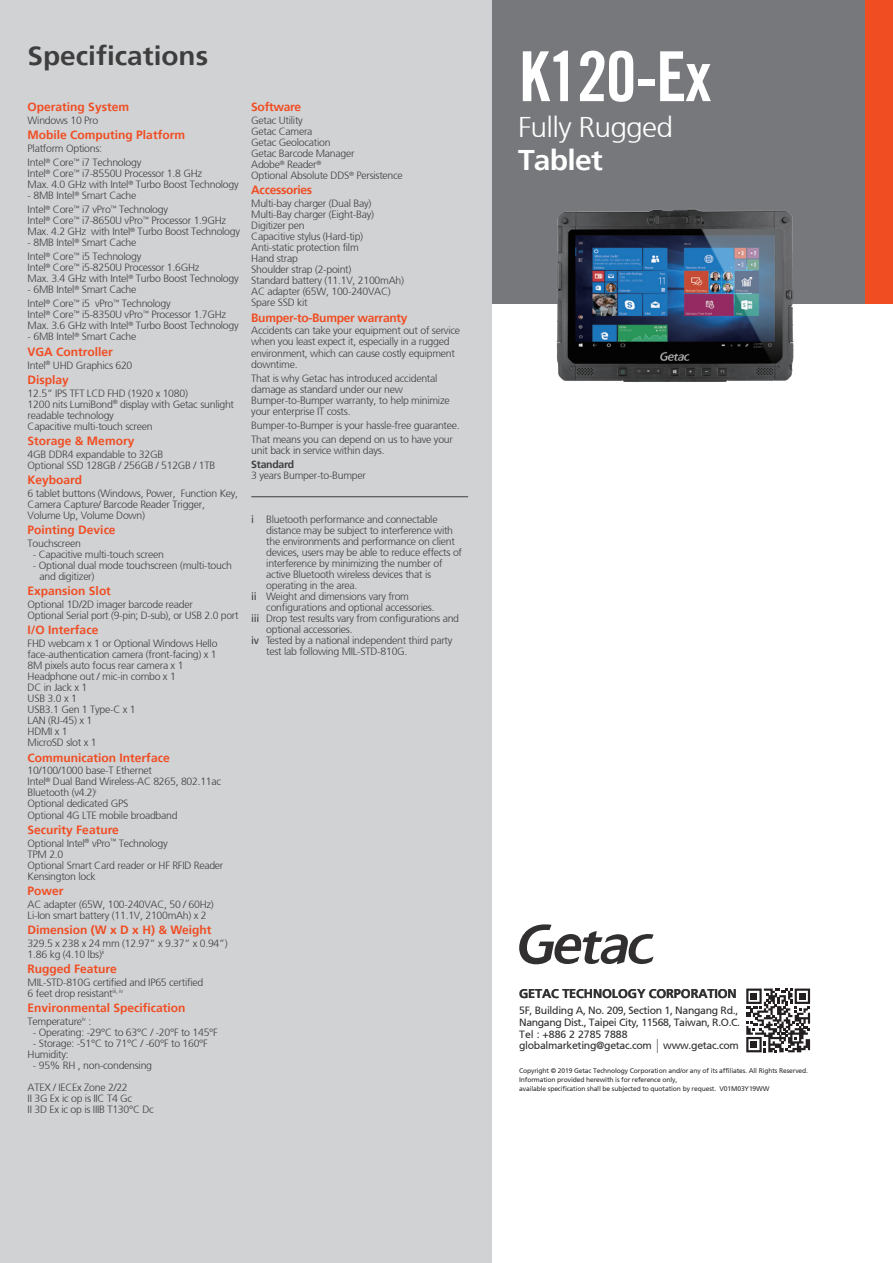
<style>
.page{position:relative;width:893px;height:1263px;background:#fff}
.page>*{position:absolute;margin:0;border:0;box-sizing:border-box;transform-origin:0 0}
.t1{font:700 condensed 69px "Trade Gothic No.20";letter-spacing:-.025em;color:#fff}
.t2{font:300 28.5px "Frutiger 45";letter-spacing:-.025em;color:#fff;scale:1.05 1}
.t3{font:700 28.5px "Frutiger 65";letter-spacing:-.025em;color:#fff;scale:1.05 1}
.t4{font:700 26.55px "Frutiger 65";color:#3e3e3f;scale:1.05 1}
.t5{font:700 12.75px "Frutiger 65";letter-spacing:-.01em;color:#312f30}
.t6{font:700 12px "Frutiger 65";color:#f04d22}
.t7{font:700 12px "Frutiger 65";letter-spacing:-.025em;color:#f04d22}
.t8{font:300 10.5px/11.1px "Frutiger 45";letter-spacing:-.025em;color:#3e3e3f}
.t9{font:10.5px/12px "Frutiger 55 Roman";letter-spacing:-.03em;color:#312f30}
.t10{font:700 10.5px "Frutiger 65";letter-spacing:-.025em;color:#3e3e3f}
.t11{font:6.75px/9px "Frutiger 55 Roman";letter-spacing:-.02em;color:#312f30}
.s1{font-family:"Frutiger 55 Roman";font-weight:400}
.s2{font-size:19.8px}
</style>
<div class="page">
<div style="left:492px;top:0;width:401px;height:303px;background:#76787b"></div>
<div style="left:865px;top:0;width:28px;height:303px;background:#f04d22"></div>
<div style="left:0;top:0;width:492px;height:1263px;background:#d1d2d4"></div>
<svg style="left:519px;top:924px;width:135px;height:40px"></svg>
<hr style="left:251px;top:496px;width:217px;height:1px;background:#3e3e3f">
<img style="left:546px;top:209px;width:261px;height:174px">
<svg style="left:746px;top:988px;width:64px;height:64px"></svg>
<h3 class="t4" style="left:28px;top:40px;width:173px">Specifications</h3>
<p class="t6" style="left:28px;top:100px;width:103px">Operating System</p>
<p class="t8" style="left:28px;top:115px;width:72px">Windows 10 Pro</p>
<p class="t6" style="left:28px;top:128px;width:159px">Mobile Computing Platform</p>
<p class="t8" style="left:28px;top:142px;width:115px;line-height:14px">Platform Options:<br>Intel<sup>®</sup> Core<sup>™</sup> i7 Technology</p>
<p class="t8" style="left:28px;top:168px;width:213px">Intel<sup>®</sup> Core<sup>™</sup> i7-8550U Processor 1.8 GHz<br>Max. 4.0 GHz with Intel<sup>®</sup> Turbo Boost Technology</p>
<p class="t8" style="left:28px;top:189px;width:142px;line-height:14.1px">- 8MB Intel<sup>®</sup> Smart Cache<br>Intel<sup>®</sup> Core<sup>™</sup> i7 vPro<sup>™</sup> Technology</p>
<p class="t8" style="left:28px;top:215px;width:214px">Intel<sup>®</sup> Core<sup>™</sup> i7-8650U vPro<sup>™</sup> Processor 1.9GHz<br>Max. 4.2 GHz with Intel<sup>®</sup> Turbo Boost Technology</p>
<p class="t8" style="left:28px;top:236px;width:115px;line-height:14.1px">- 8MB Intel<sup>®</sup> Smart Cache<br>Intel<sup>®</sup> Core<sup>™</sup> i5 Technology</p>
<p class="t8" style="left:28px;top:262px;width:213px">Intel<sup>®</sup> Core<sup>™</sup> i5-8250U Processor 1.6GHz<br>Max. 3.4 GHz with Intel<sup>®</sup> Turbo Boost Technology</p>
<p class="t8" style="left:28px;top:283px;width:145px;line-height:14.1px">- 6MB Intel<sup>®</sup> Smart Cache<br>Intel<sup>®</sup> Core<sup>™</sup> i5 vPro<sup>™</sup> Technology</p>
<p class="t8" style="left:28px;top:309px;width:213px">Intel<sup>®</sup> Core<sup>™</sup> i5-8350U vPro<sup>™</sup> Processor 1.7GHz<br>Max. 3.6 GHz with Intel<sup>®</sup> Turbo Boost Technology</p>
<p class="t8" style="left:28px;top:331px;width:110px">- 6MB Intel<sup>®</sup> Smart Cache</p>
<p class="t6" style="left:28px;top:345px;width:87px">VGA Controller</p>
<p class="t8" style="left:28px;top:359px;width:106px">Intel<sup>®</sup> UHD Graphics 620</p>
<p class="t6" style="left:28px;top:373px;width:43px">Display</p>
<p class="t8" style="left:28px;top:388px;width:208px">12.5” IPS TFT LCD FHD (1920 x 1080)<br>1200 nits LumiBond<sup>®</sup> display with Getac sunlight readable technology<br>Capacitive multi-touch screen</p>
<p class="t6" style="left:28px;top:434px;width:108px">Storage &amp; Memory</p>
<p class="t8" style="left:28px;top:449px;width:189px">4GB DDR4 expandable to 32GB<br>Optional SSD 128GB / 256GB / 512GB / 1TB</p>
<p class="t6" style="left:28px;top:473px;width:56px">Keyboard</p>
<p class="t8" style="left:28px;top:488px;width:212px">6 tablet buttons (Windows, Power, Function Key,<br>Camera Capture/ Barcode Reader Trigger,<br>Volume Up, Volume Down)</p>
<p class="t6" style="left:28px;top:523px;width:90px">Pointing Device</p>
<p class="t8" style="left:28px;top:538px;width:55px">Touchscreen</p>
<p class="t8" style="left:33px;top:549px;width:132px">- Capacitive multi-touch screen</p>
<p class="t8" style="left:40px;top:560px;width:194px;text-indent:-7px">- Optional dual mode touchscreen (multi-touch and digitizer)</p>
<p class="t6" style="left:28px;top:584px;width:85px">Expansion Slot</p>
<p class="t8" style="left:28px;top:599px;width:212px">Optional 1D/2D imager barcode reader<br>Optional Serial port (9-pin; D-sub), or USB 2.0 port</p>
<p class="t6" style="left:28px;top:623px;width:72px">I/O Interface</p>
<p class="t8" style="left:28px;top:638px;width:191px">FHD webcam x 1 or Optional Windows Hello face-authentication camera (front-facing) x 1<br>8M pixels auto focus rear camera x 1<br>Headphone out / mic-in combo x 1<br>DC in Jack x 1<br>USB 3.0 x 1<br>USB3.1 Gen 1 Type-C x 1<br>LAN (RJ-45) x 1<br>HDMI x 1<br>MicroSD slot x 1</p>
<p class="t6" style="left:28px;top:750px;width:144px">Communication Interface</p>
<p class="t8" style="left:28px;top:765px;width:195px">10/100/1000 base-T Ethernet<br>Intel<sup>®</sup> Dual Band Wireless-AC 8265, 802.11ac<br>Bluetooth (v4.2)<sup>i<br></sup>Optional dedicated GPS<br>Optional 4G LTE mobile broadband</p>
<p class="t6" style="left:28px;top:822px;width:93px">Security Feature</p>
<p class="t8" style="left:28px;top:837px;width:197px">Optional Intel<sup>®</sup> vPro<sup>™</sup> Technology<br>TPM 2.0<br>Optional Smart Card reader or HF RFID Reader<br>Kensington lock</p>
<p class="t6" style="left:28px;top:884px;width:38px">Power</p>
<p class="t8" style="left:28px;top:899px;width:188px">AC adapter (65W, 100-240VAC, 50 / 60Hz)<br>Li-Ion smart battery (11.1V, 2100mAh) x 2</p>
<p class="t6" style="left:28px;top:923px;width:185px">Dimension (W x D x H) &amp; Weight</p>
<p class="t8" style="left:28px;top:938px;width:201px">329.5 x 238 x 24 mm (12.97” x 9.37” x 0.94”)<br>1.86 kg (4.10 lbs)<sup>ii</sup></p>
<p class="t6" style="left:28px;top:962px;width:91px">Rugged Feature</p>
<p class="t8" style="left:28px;top:977px;width:177px">MIL-STD-810G certified and IP65 certified<br>6 feet drop resistant<sup>iii,</sup> <sup>iv</sup></p>
<p class="t6" style="left:28px;top:1001px;width:159px">Environmental Specification</p>
<p class="t8" style="left:28px;top:1016px;width:65px">Temperature<sup>iv</sup> :</p>
<p class="t8" style="left:33px;top:1027px;width:186px">- Operating: -29°C to 63°C / -20°F to 145°F</p>
<p class="t8" style="left:28px;top:1038px;width:182px;text-indent:5px">- Storage: -51°C to 71°C / -60°F to 160°F<br>Humidity:</p>
<p class="t8" style="left:28px;top:1054px;width:126px;line-height:22px;text-indent:5px">- 95% RH , non-condensing<br>ATEX / IECEx Zone 2/22</p>
<p class="t8" style="left:28px;top:1093px;width:128px">II 3G Ex ic op is IIC T4 Gc<br>II 3D Ex ic op is IIIB T130°C Dc</p>
<p class="t7" style="left:251px;top:100px;width:51px">Software</p>
<p class="t8" style="left:251px;top:115px;width:153px">Getac Utility<br>Getac Camera<br>Getac Geolocation<br>Getac Barcode Manager<br>Adobe<sup>®</sup> Reader<sup>®<br></sup>Optional Absolute DDS<sup>®</sup> Persistence</p>
<p class="t7" style="left:251px;top:183px;width:62px">Accessories</p>
<p class="t8" style="left:251px;top:198px;width:154px">Multi-bay charger (Dual Bay)<br>Multi-Bay charger (Eight-Bay)<br>Digitizer pen<br>Capacitive stylus (Hard-tip)<br>Anti-static protection film<br>Hand strap<br>Shoulder strap (2-point)<br>Standard battery (11.1V, 2100mAh)<br>AC adapter (65W, 100-240VAC)<br>Spare SSD kit</p>
<p class="t7" style="left:251px;top:310px;width:158px">Bumper-to-Bumper warranty</p>
<p class="t8" style="left:251px;top:325px;width:210px">Accidents can take your equipment out of service when you least expect it, especially in a rugged environment, which can cause costly equipment downtime.</p>
<p class="t8" style="left:251px;top:373px;width:200px">That is why Getac has introduced accidental damage as standard under our new Bumper-to-Bumper warranty, to help minimize your enterprise IT costs.</p>
<p class="t8" style="left:251px;top:418px;width:210px;line-height:14.1px">Bumper-to-Bumper is your hassle-free guarantee.<br>That means you can depend on us to have your</p>
<p class="t8" style="left:251px;top:445px;width:135px">unit back in service within days.</p>
<p class="t10" style="left:251px;top:458px;width:45px">Standard</p>
<p class="t8" style="left:251px;top:470px;width:116px">3 years Bumper-to-Bumper</p>
<p class="t8" style="left:251px;top:514px;width:188px"><span class="s1">i</span> Bluetooth performance and connectable</p>
<p class="t8" style="left:266px;top:525px;width:188px">distance may be subject to interference with</p>
<p class="t8" style="left:266px;top:536px;width:190px">the environments and performance on client</p>
<p class="t8" style="left:266px;top:547px;width:197px">devices, users may be able to reduce effects of</p>
<p class="t8" style="left:266px;top:558px;width:178px">interference by minimizing the number of</p>
<p class="t8" style="left:266px;top:569px;width:166px">active Bluetooth wireless devices that is</p>
<p class="t8" style="left:266px;top:580px;width:93px">operating in the area.</p>
<p class="t8" style="left:251px;top:591px;width:159px"><span class="s1">ii</span> Weight and dimensions vary from</p>
<p class="t8" style="left:266px;top:602px;width:170px">configurations and optional accessories.</p>
<p class="t8" style="left:251px;top:613px;width:209px"><span class="s1">iii</span> Drop test results vary from configurations and</p>
<p class="t8" style="left:266px;top:624px;width:88px">optional accessories.</p>
<p class="t8" style="left:251px;top:635px;width:203px"><span class="s1">iv</span> Tested by a national independent third party</p>
<p class="t8" style="left:266px;top:646px;width:143px">test lab following MIL-STD-810G.</p>
<h1 class="t1" style="left:519px;top:35px;width:194px">K120-Ex</h1>
<h2 class="t2" style="left:518px;top:111px;width:149px">Fully Rugged</h2>
<h2 class="t3" style="left:518px;top:143px;width:82px">Tablet</h2>
<p class="t5" style="left:519px;top:986px;width:219px">GETAC TECHNOLOGY CORPORATION</p>
<p class="t9" style="left:519px;top:1004px;width:223px">5F, Building A, No. 209, Section 1, Nangang Rd.,<br>Nangang Dist., Taipei City, 11568, Taiwan, R.O.C.<br>Tel : +886 2 2785 7888</p>
<p class="t9" style="left:519px;top:1039px;width:221px">globalmarketing@getac.com <span class="s2">I</span> www.getac.com</p>
<p class="t11" style="left:519px;top:1066px;width:290px">Copyright © 2019 Getac Technology Corporation and/or any of its affiliates. All Rights Reserved.<br>Information provided herewith is for reference only,<br>available specification shall be subjected to quotation by request. V01M03Y19WW</p>
</div>
